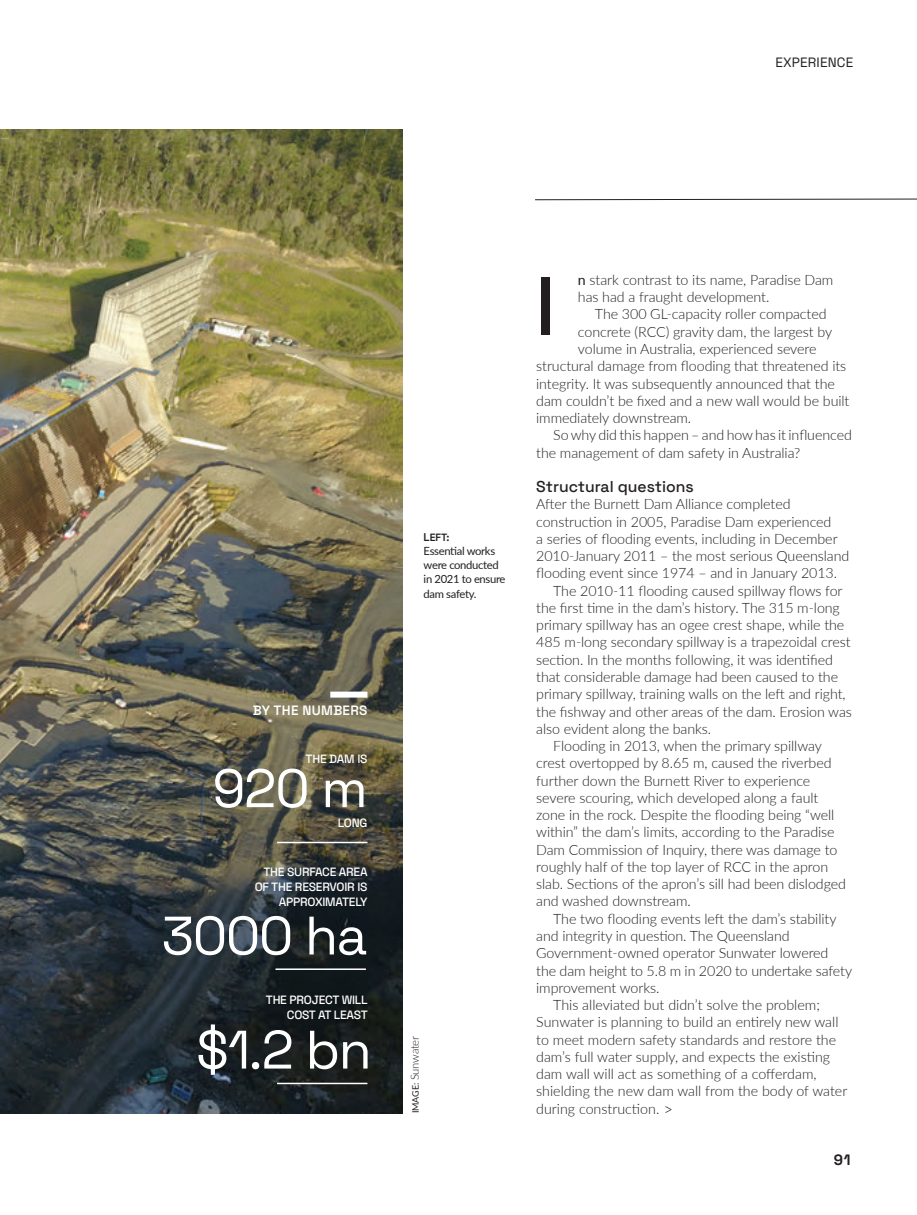
<style>
.page{position:relative;width:917px;height:1215px;background:#fff}
.page>*{position:absolute;margin:0;border:0;box-sizing:border-box;transform-origin:0 0}
.t1{font:500 82.5px "Space Grotesk";color:#231f20}
.t2{font:54px "Space Grotesk";letter-spacing:-.03em;color:#fff}
.t3{font:500 15.75px "Space Grotesk";color:#231f20}
.t4{font:700 15px "Space Grotesk";color:#231f20}
.t5{font:300 14.25px/17.2px "Lato";letter-spacing:-.005em;color:#231f20}
.t6{font:600 13.5px "Space Grotesk";letter-spacing:.02em;color:#fff}
.t7{font:13.5px "Space Grotesk";letter-spacing:.01em;color:#231f20}
.t8{font:500 12px/15px "Space Grotesk";letter-spacing:-.02em;color:#fff;text-align:right}
.t9{font:11.25px/14.2px "Lato";letter-spacing:-.03em;color:#231f20}
.t10{font:300 11.25px "Lato";letter-spacing:-.02em;color:#231f20}
.t11{font:600 10.5px "Space Grotesk";color:#231f20}
.s1{font-size:11.25px}
.s2{font-weight:400;font-size:9px}
.s3{font-weight:400}
.s4{font-family:"Minion Pro";font-weight:400;font-size:13.5px}
</style>
<div class="page">
<img style="left:0;top:130px;width:402px;height:983px">
<div style="left:330px;top:691px;width:37px;height:6px;background:#fff"></div>
<hr style="left:275px;top:968px;width:91px;height:1px;background:#fff">
<hr style="left:277px;top:841px;width:90px;height:2px;background:#fff">
<hr style="left:277px;top:1082px;width:90px;height:2px;background:#fff">
<svg style="left:535px;top:198px;width:382px;height:2px"></svg>
<p class="t7" style="left:775px;top:52px;width:79px">EXPERIENCE</p>
<p class="t6" style="left:253px;top:700px;width:116px">BY THE NUMBERS</p>
<p class="t8" style="left:305px;top:750px;width:63px">THE DAM IS</p>
<h2 class="t2" style="left:212px;top:748px;width:157px">920 m</h2>
<p class="t8" style="left:338px;top:814px;width:31px">LONG</p>
<p class="t8" style="left:255px;top:863px;width:114px">THE SURFACE AREA<br>OF THE RESERVOIR IS<br>APPROXIMATELY</p>
<h2 class="t2" style="left:161px;top:896px;width:207px">3000 ha</h2>
<p class="t8" style="left:266px;top:991px;width:103px">THE PROJECT WILL<br>COST AT LEAST</p>
<h2 class="t2" style="left:196px;top:1010px;width:177px">$1.2 bn</h2>
<p class="t11" style="left:423px;top:529px;width:27px"><span class="s1">L</span>EFT:</p>
<p class="t9" style="left:423px;top:543px;width:83px">Essential works were conducted in 2021 to ensure dam safety.</p>
<p class="t10" style="left:407px;top:1113px;width:79px;rotate:-90deg"><span class="s2">IMAGE:</span> Sunwater</p>
<p class="t5" style="left:578px;top:271px;width:257px"><span class="s3">n</span> stark contrast to its name, Paradise Dam has had a fraught development.</p>
<p class="t5" style="left:595px;top:305px;width:233px">The 300 GL-capacity roller compacted</p>
<p class="t5" style="left:578px;top:322px;width:256px">concrete (RCC) gravity dam, the largest by</p>
<p class="t5" style="left:578px;top:340px;width:240px">volume in Australia, experienced severe</p>
<p class="t5" style="left:536px;top:357px;width:311px">structural damage from flooding that threatened its</p>
<p class="t5" style="left:536px;top:374px;width:300px">integrity. It was subsequently announced that the</p>
<p class="t5" style="left:536px;top:391px;width:315px">dam couldn’t be fixed and a new wall would be built</p>
<p class="t5" style="left:536px;top:409px;width:157px">immediately downstream.</p>
<p class="t5" style="left:553px;top:426px;width:300px">So why did this happen – and how has it influenced</p>
<p class="t5" style="left:536px;top:443px;width:266px">the management of dam safety in Australia?</p>
<p class="t3" style="left:536px;top:475px;width:159px">Structural questions</p>
<p class="t5" style="left:536px;top:495px;width:256px">After the Burnett Dam Alliance completed</p>
<p class="t5" style="left:536px;top:512px;width:297px">construction in 2005, Paradise Dam experienced</p>
<p class="t5" style="left:536px;top:529px;width:303px">a series of flooding events, including in December</p>
<p class="t5" style="left:536px;top:547px;width:315px">2010-January 2011 – the most serious Queensland</p>
<p class="t5" style="left:536px;top:564px;width:302px">flooding event since 1974 – and in January 2013.</p>
<p class="t5" style="left:553px;top:581px;width:291px">The 2010-11 flooding caused spillway flows for</p>
<p class="t5" style="left:536px;top:598px;width:305px">the first time in the dam’s history. The 315 m-long</p>
<p class="t5" style="left:536px;top:616px;width:310px">primary spillway has an ogee crest shape, while the</p>
<p class="t5" style="left:536px;top:633px;width:316px">485 m-long secondary spillway is a trapezoidal crest</p>
<p class="t5" style="left:536px;top:650px;width:298px">section. In the months following, it was identified</p>
<p class="t5" style="left:536px;top:667px;width:303px">that considerable damage had been caused to the</p>
<p class="t5" style="left:536px;top:685px;width:311px">primary spillway, training walls on the left and right,</p>
<p class="t5" style="left:536px;top:702px;width:317px">the fishway and other areas of the dam. Erosion was</p>
<p class="t5" style="left:536px;top:719px;width:176px">also evident along the banks.</p>
<p class="t5" style="left:553px;top:736px;width:270px">Flooding in 2013, when the primary spillway</p>
<p class="t5" style="left:536px;top:754px;width:297px">crest overtopped by 8.65 m, caused the riverbed</p>
<p class="t5" style="left:536px;top:771px;width:276px">further down the Burnett River to experience</p>
<p class="t5" style="left:536px;top:788px;width:284px">severe scouring, which developed along a fault</p>
<p class="t5" style="left:536px;top:805px;width:300px">zone in the rock. Despite the flooding being “well</p>
<p class="t5" style="left:536px;top:823px;width:300px">within” the dam’s limits, according to the Paradise</p>
<p class="t5" style="left:536px;top:840px;width:303px">Dam Commission of Inquiry, there was damage to</p>
<p class="t5" style="left:536px;top:857px;width:293px">roughly half of the top layer of RCC in the apron</p>
<p class="t5" style="left:536px;top:874px;width:311px">slab. Sections of the apron’s sill had been dislodged</p>
<p class="t5" style="left:536px;top:892px;width:156px">and washed downstream.</p>
<p class="t5" style="left:553px;top:909px;width:285px">The two flooding events left the dam’s stability</p>
<p class="t5" style="left:536px;top:926px;width:255px">and integrity in question. The Queensland</p>
<p class="t5" style="left:536px;top:943px;width:294px">Government-owned operator Sunwater lowered</p>
<p class="t5" style="left:536px;top:961px;width:317px">the dam height to 5.8 m in 2020 to undertake safety</p>
<p class="t5" style="left:536px;top:978px;width:125px">improvement works.</p>
<p class="t5" style="left:553px;top:995px;width:268px">This alleviated but didn’t solve the problem;</p>
<p class="t5" style="left:536px;top:1012px;width:304px">Sunwater is planning to build an entirely new wall</p>
<p class="t5" style="left:536px;top:1030px;width:301px">to meet modern safety standards and restore the</p>
<p class="t5" style="left:536px;top:1047px;width:295px">dam’s full water supply, and expects the existing</p>
<p class="t5" style="left:536px;top:1064px;width:282px">dam wall will act as something of a cofferdam,</p>
<p class="t5" style="left:536px;top:1081px;width:313px">shielding the new dam wall from the body of water</p>
<h1 class="t1" style="left:535px;top:245px;width:22px">I</h1>
<p class="t5" style="left:536px;top:1099px;width:138px">during construction. <span class="s4">&gt;</span></p>
<p class="t4" style="left:833px;top:1148px;width:18px">91</p>
</div>
